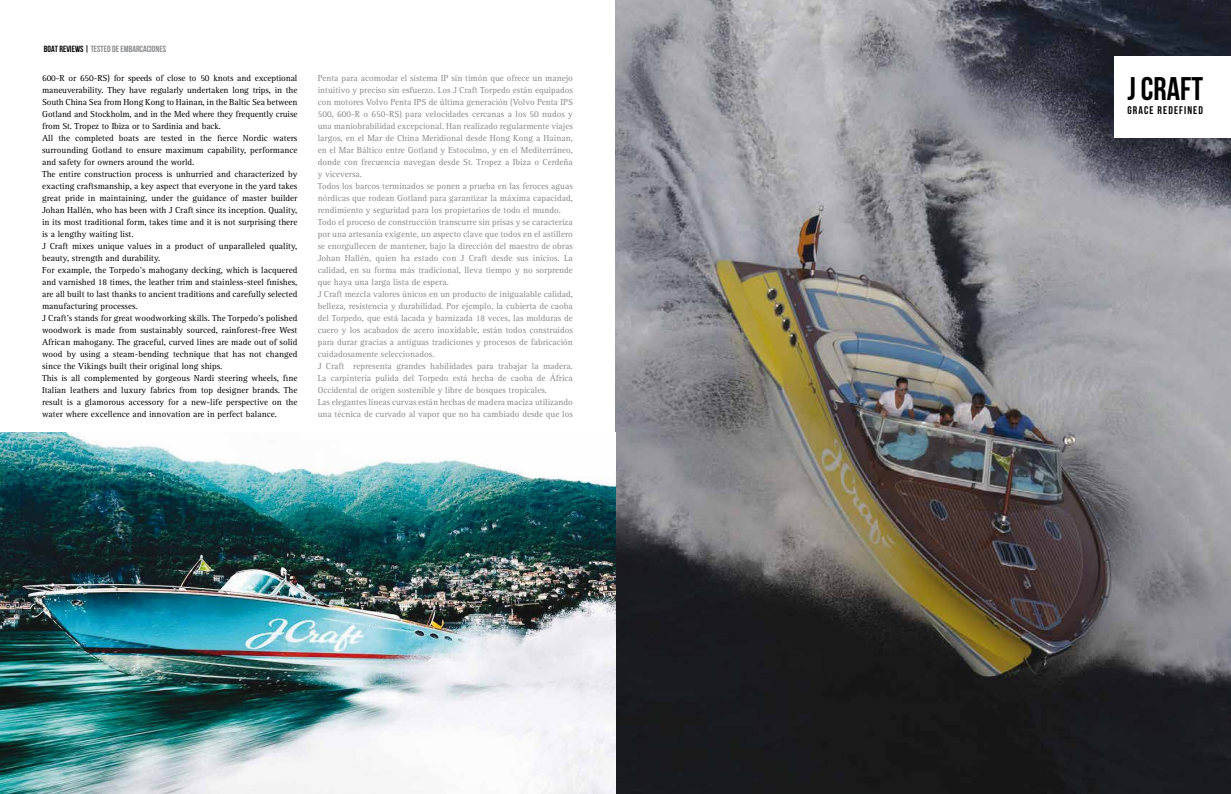
<style>
.page{position:relative;width:1231px;height:794px;background:#fff}
.page>*{position:absolute;margin:0;border:0;box-sizing:border-box;transform-origin:0 0}
.t1{font:700 32.7px "Bebas Neue";color:#000}
.t2{font:700 11.1px "Bebas Neue";letter-spacing:.1em;color:#000}
.t3{font:9px/12px "Rotis Serif";color:#87888a}
.t4{font:9px/12px "Rotis Serif";color:#000}
.t5{font:700 9px "Bebas Neue";color:#87888a}
.s1{color:#000}
</style>
<div class="page">
<img style="left:615px;top:0;width:615px;height:794px">
<div style="left:1114px;top:57px;width:116px;height:81px;background:#fff"></div>
<img style="left:0;top:432px;width:615px;height:362px">
<p class="t5" style="left:44px;top:44px;width:124px"><span class="s1">BOAT REVIEWS |</span> TESTEO DE EMBARCACIONES</p>
<p class="t4" style="left:42px;top:72px;width:257px">600-R or 650-RS) for speeds of close to 50 knots and exceptional maneuverability. They have regularly undertaken long trips, in the South China Sea from Hong Kong to Hainan, in the Baltic Sea between Gotland and Stockholm, and in the Med where they frequently cruise from St. Tropez to Ibiza or to Sardinia and back.<br>All the completed boats are tested in the fierce Nordic waters surrounding Gotland to ensure maximum capability, performance and safety for owners around the world.<br>The entire construction process is unhurried and characterized by exacting craftsmanship, a key aspect that everyone in the yard takes great pride in maintaining, under the guidance of master builder Johan Hallén, who has been with J Craft since its inception. Quality, in its most traditional form, takes time and it is not surprising there is a lengthy waiting list.<br>J Craft mixes unique values in a product of unparalleled quality, beauty, strength and durability.<br>For example, the Torpedo’s mahogany decking, which is lacquered and varnished 18 times, the leather trim and stainless-steel finishes, are all built to last thanks to ancient traditions and carefully selected manufacturing processes.<br>J Craft’s stands for great woodworking skills. The Torpedo’s polished woodwork is made from sustainably sourced, rainforest-free West African mahogany. The graceful, curved lines are made out of solid wood by using a steam-bending technique that has not changed since the Vikings built their original long ships.<br>This is all complemented by gorgeous Nardi steering wheels, fine Italian leathers and luxury fabrics from top designer brands. The result is a glamorous accessory for a new-life perspective on the water where excellence and innovation are in perfect balance.</p>
<p class="t3" style="left:317px;top:72px;width:257px">Penta para acomodar el sistema IP sin timón que ofrece un manejo intuitivo y preciso sin esfuerzo. Los J Craft Torpedo están equipados con motores Volvo Penta IPS de última generación (Volvo Penta IPS 500, 600-R o 650-RS) para velocidades cercanas a los 50 nudos y una maniobrabilidad excepcional. Han realizado regularmente viajes largos, en el Mar de China Meridional desde Hong Kong a Hainan, en el Mar Báltico entre Gotland y Estocolmo, y en el Mediterráneo, donde con frecuencia navegan desde St. Tropez a Ibiza o Cerdeña y viceversa.<br>Todos los barcos terminados se ponen a prueba en las feroces aguas nórdicas que rodean Gotland para garantizar la máxima capacidad, rendimiento y seguridad para los propietarios de todo el mundo.<br>Todo el proceso de construcción transcurre sin prisas y se caracteriza por una artesanía exigente, un aspecto clave que todos en el astillero se enorgullecen de mantener, bajo la dirección del maestro de obras Johan Hallén, quien ha estado con J Craft desde sus inicios. La calidad, en su forma más tradicional, lleva tiempo y no sorprende que haya una larga lista de espera.<br>J Craft mezcla valores únicos en un producto de inigualable calidad, belleza, resistencia y durabilidad. Por ejemplo, la cubierta de caoba del Torpedo, que está lacada y barnizada 18 veces, las molduras de cuero y los acabados de acero inoxidable, están todos construidos para durar gracias a antiguas tradiciones y procesos de fabricación cuidadosamente seleccionados.<br>J Craft representa grandes habilidades para trabajar la madera.<br>La carpintería pulida del Torpedo está hecha de caoba de África Occidental de origen sostenible y libre de bosques tropicales.<br>Las elegantes líneas curvas están hechas de madera maciza utilizando una técnica de curvado al vapor que no ha cambiado desde que los</p>
<h1 class="t1" style="left:1127px;top:71px;width:77px">j CRAFT</h1>
<p class="t2" style="left:1127px;top:104px;width:77px">GRACE REDEFINED</p>
</div>
